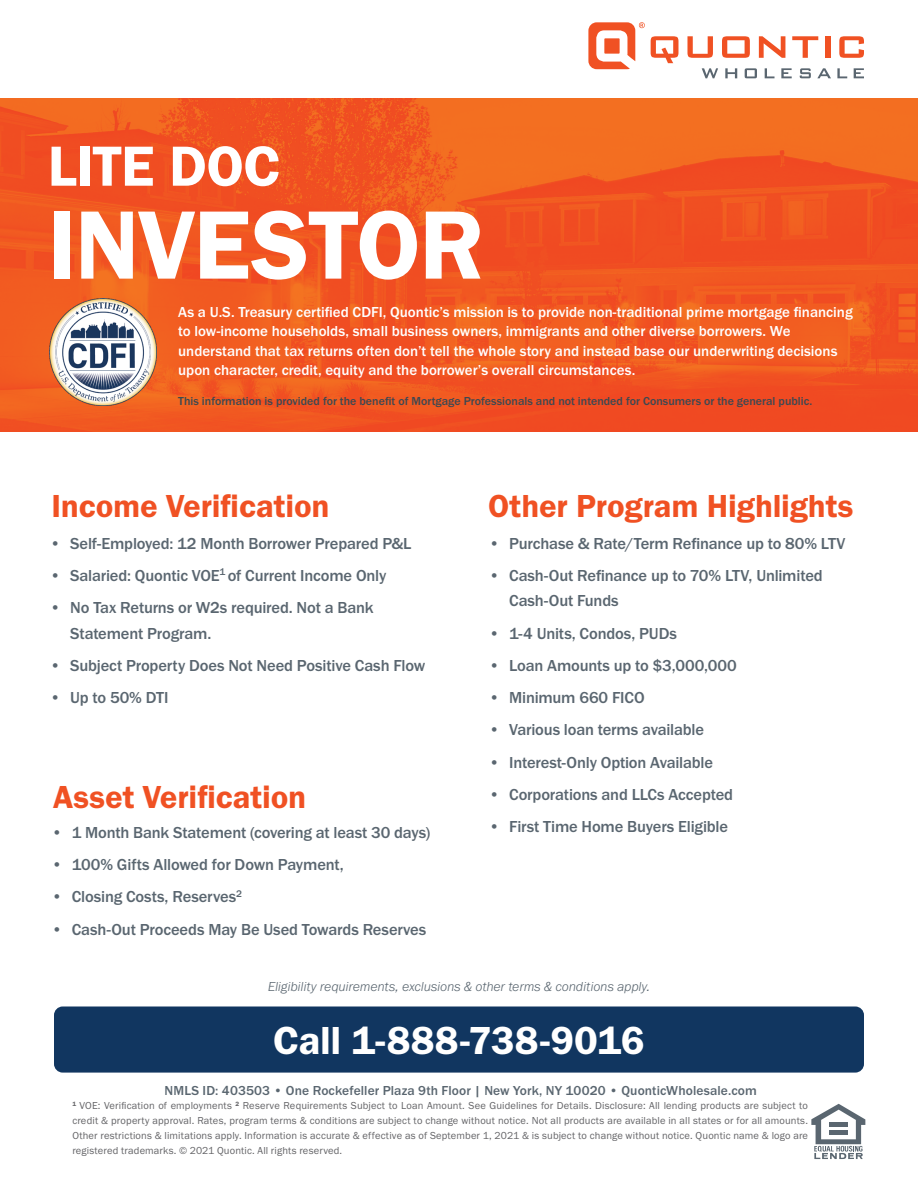
<style>
.page{position:relative;width:918px;height:1188px;background:#fff}
.page>*{position:absolute;margin:0;border:0;box-sizing:border-box;transform-origin:0 0}
.t1{font:100.5px "Franklin Gothic URW Dem";letter-spacing:-.01em;color:#fff}
.t2{font:58.5px "Franklin Gothic URW Dem";letter-spacing:-.01em;color:#fff}
.t3{font:40.5px "Franklin Gothic URW Dem";letter-spacing:-.005em;color:#fff}
.t4{font:33px "Franklin Gothic URW Dem";letter-spacing:-.005em;color:#f05123}
.t5{font:500 16.5px/25.5px "Franklin Gothic URW";letter-spacing:-.01em;color:#5a6670}
.t6{font:500 15px/19.5px "Franklin Gothic URW";color:#fff}
.t7{font:500 13.5px "Franklin Gothic URW";letter-spacing:.01em;color:#5a6670}
.t8{font:italic 300 13.5px "Franklin Gothic URW";letter-spacing:.005em;color:#5a6670}
.t9{font:500 12px "Franklin Gothic URW";color:#3c4851}
.t10{font:10.5px/15px "Franklin Gothic URW Boo";letter-spacing:.015em;color:#636366;text-align:justify}
</style>
<div class="page">
<img style="left:0;top:98px;width:918px;height:334px">
<svg style="left:811px;top:1104px;width:54px;height:55px"></svg>
<img style="left:49px;top:299px;width:107px;height:106px">
<div style="left:54px;top:1006px;width:810px;height:67px;background:#113660;border-radius:9px"></div>
<svg style="left:839px;top:36px;width:25px;height:22px"></svg>
<svg style="left:651px;top:36px;width:27px;height:27px"></svg>
<svg style="left:687px;top:36px;width:26px;height:22px"></svg>
<svg style="left:722px;top:36px;width:28px;height:22px"></svg>
<svg style="left:759px;top:36px;width:26px;height:22px"></svg>
<svg style="left:792px;top:36px;width:26px;height:22px"></svg>
<div style="left:825px;top:36px;width:5px;height:22px;background:#f05123"></div>
<svg style="left:588px;top:22px;width:57px;height:47px"></svg>
<svg style="left:702px;top:68px;width:16px;height:10px"></svg>
<svg style="left:725px;top:68px;width:12px;height:10px"></svg>
<svg style="left:745px;top:68px;width:12px;height:10px"></svg>
<svg style="left:765px;top:68px;width:10px;height:10px"></svg>
<svg style="left:781px;top:68px;width:11px;height:10px"></svg>
<svg style="left:800px;top:68px;width:11px;height:10px"></svg>
<svg style="left:817px;top:68px;width:14px;height:10px"></svg>
<svg style="left:837px;top:68px;width:10px;height:10px"></svg>
<svg style="left:854px;top:68px;width:10px;height:10px"></svg>
<p class="t2" style="left:48px;top:130px;width:234px">LITE DOC</p>
<p class="t1" style="left:47px;top:183px;width:440px">INVESTOR</p>
<p class="t6" style="left:178px;top:302px;width:676px">As a U.S. Treasury certified CDFI, Quontic’s mission is to provide non-traditional prime mortgage financing to low-income households, small business owners, immigrants and other diverse borrowers. We understand that tax returns often don’t tell the whole story and instead base our underwriting decisions upon character, credit, equity and the borrower’s overall circumstances.</p>
<p class="t9" style="left:178px;top:394px;width:636px">This information is provided for the benefit of Mortgage Professionals and not intended for Consumers or the general public.</p>
<p class="t4" style="left:51px;top:485px;width:280px">Income Verification</p>
<p class="t5" style="left:50px;top:530px;width:363px">• Self-Employed: 12 Month Borrower Prepared P&amp;L</p>
<p class="t5" style="left:50px;top:562px;width:338px">• Salaried: Quontic VOE<sup>1</sup> of Current Income Only</p>
<p class="t5" style="left:70px;top:595px;width:305px;text-indent:-20px">• No Tax Returns or W2s required. Not a Bank<br>Statement Program.</p>
<p class="t5" style="left:50px;top:652px;width:377px">• Subject Property Does Not Need Positive Cash Flow</p>
<p class="t5" style="left:50px;top:685px;width:120px">• Up to 50% DTI</p>
<p class="t4" style="left:53px;top:777px;width:255px">Asset Verification</p>
<p class="t5" style="left:51px;top:819px;width:380px">• 1 Month Bank Statement (covering at least 30 days)</p>
<p class="t5" style="left:51px;top:852px;width:294px">• 100% Gifts Allowed for Down Payment,</p>
<p class="t5" style="left:51px;top:884px;width:192px">• Closing Costs, Reserves<sup>2</sup></p>
<p class="t5" style="left:51px;top:916px;width:376px">• Cash-Out Proceeds May Be Used Towards Reserves</p>
<p class="t4" style="left:488px;top:485px;width:367px">Other Program Highlights</p>
<p class="t5" style="left:489px;top:530px;width:358px">• Purchase &amp; Rate/Term Refinance up to 80% LTV</p>
<p class="t5" style="left:509px;top:562px;width:315px;text-indent:-20px">• Cash-Out Refinance up to 70% LTV, Unlimited<br>Cash-Out Funds</p>
<p class="t5" style="left:489px;top:620px;width:190px">• 1-4 Units, Condos, PUDs</p>
<p class="t5" style="left:489px;top:652px;width:249px">• Loan Amounts up to $3,000,000</p>
<p class="t5" style="left:489px;top:685px;width:157px">• Minimum 660 FICO</p>
<p class="t5" style="left:489px;top:717px;width:217px">• Various loan terms available</p>
<p class="t5" style="left:489px;top:749px;width:226px">• Interest-Only Option Available</p>
<p class="t5" style="left:489px;top:781px;width:246px">• Corporations and LLCs Accepted</p>
<p class="t5" style="left:489px;top:814px;width:241px">• First Time Home Buyers Eligible</p>
<p class="t8" style="left:268px;top:979px;width:384px">Eligibility requirements, exclusions &amp; other terms &amp; conditions apply.</p>
<p class="t3" style="left:273px;top:1015px;width:373px">Call 1-888-738-9016</p>
<p class="t7" style="left:164px;top:1082px;width:594px">NMLS ID: 403503 • One Rockefeller Plaza 9th Floor | New York, NY 10020 • QuonticWholesale.com</p>
<p class="t10" style="left:72px;top:1098px;width:737px"><sup>1</sup> VOE: Verification of employments <sup>2</sup> Reserve Requirements Subject to Loan Amount. See Guidelines for Details. Disclosure: All lending products are subject to credit &amp; property approval. Rates, program terms &amp; conditions are subject to change without notice. Not all products are available in all states or for all amounts.<br>Other restrictions &amp; limitations apply. Information is accurate &amp; effective as of September 1, 2021 &amp; is subject to change without notice. Quontic name &amp; logo are registered trademarks. © 2021 Quontic. All rights reserved.</p>
</div>
